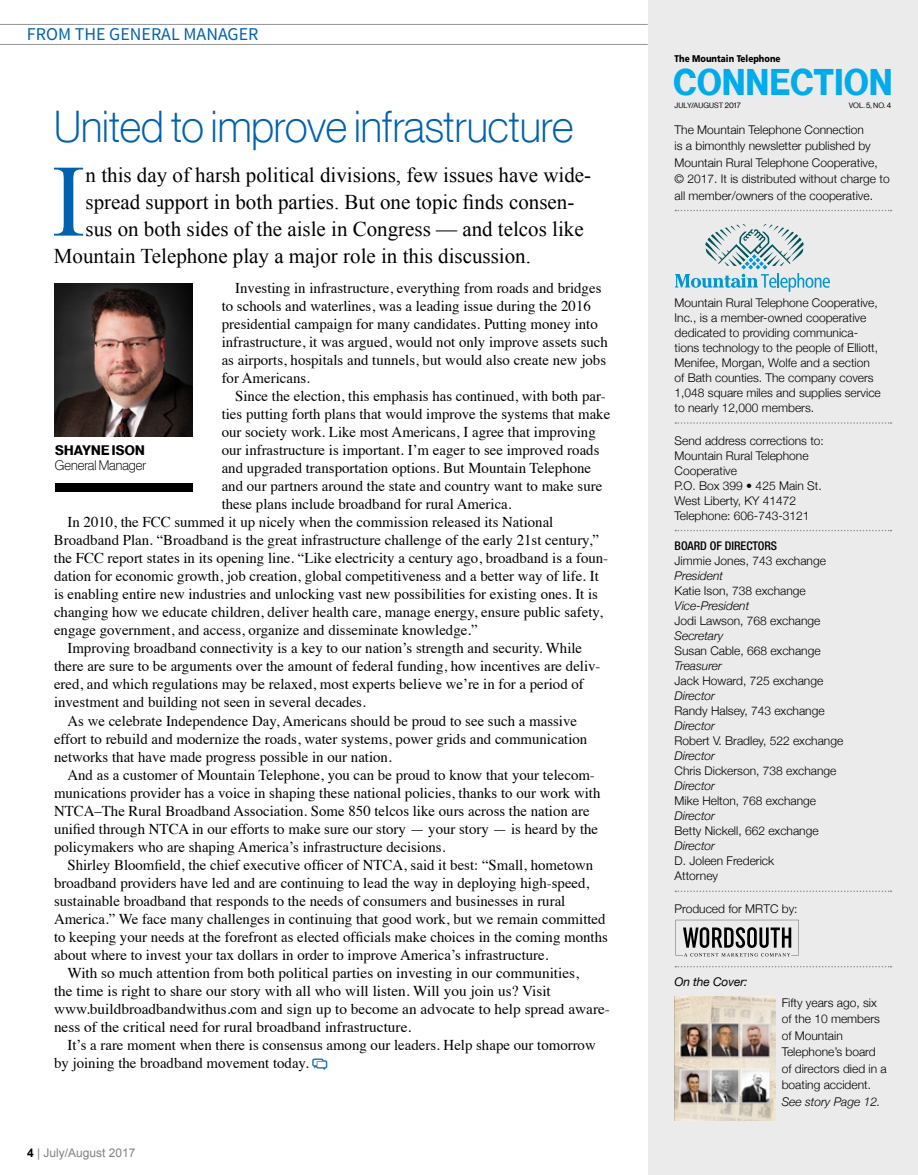
<style>
.page{position:relative;width:918px;height:1175px;background:#fff}
.page>*{position:absolute;margin:0;border:0;box-sizing:border-box;transform-origin:0 0}
.t1{font:102.6px "Times New Roman";color:#0061af}
.t2{font:43.5px "N Haas Grotesk DS Pro 35 X Lt";color:#0061af}
.t3{font:36.15px "N Haas Grotesk DS Pro 75 Bd";letter-spacing:.015em;color:#00abea;scale:.9 1}
.t4{font:21px "Times New Roman";color:#000}
.t5{font:18px "Source Sans Pro";color:#0061af}
.t6{font:15px/18px "Times";color:#000}
.t7{font:13.5px "N Haas Grotesk DS Pro 35 X Lt";color:#000}
.t8{font:13.5px "N Haas Grotesk DS Pro 75 Bd";letter-spacing:.015em;color:#000}
.t9{font:300 12px/15px "Helvetica Neue";color:#000}
.t10{font:italic 300 12px "Helvetica Neue";color:#000}
.t11{font:12px "Arial";color:#808285}
.t12{font:500 condensed 12px "Helvetica Neue";color:#000}
.t13{font:italic 12px "Helvetica Neue";letter-spacing:-.01em;color:#000}
.t14{font:900 9.75px "Frutiger";color:#000;scale:.85 1}
.t15{font:7.5px "N Haas Grotesk DS Pro 55 Rg";letter-spacing:.015em;color:#000}
.s1{font-weight:700;color:#000}
</style>
<div class="page">
<img style="left:55px;top:283px;width:138px;height:154px">
<hr style="left:0;top:44px;width:648px;height:1px;background:#939598">
<hr style="left:0;top:24px;width:648px;height:1px;background:#939598">
<div style="left:648px;top:0;width:270px;height:1174px;background:#ebebec"></div>
<svg style="left:675px;top:210px;width:216px;height:1px"></svg>
<svg style="left:675px;top:422px;width:216px;height:2px"></svg>
<svg style="left:675px;top:890px;width:216px;height:2px"></svg>
<svg style="left:675px;top:966px;width:216px;height:1px"></svg>
<div style="left:55px;top:483px;width:138px;height:9px;background:#000"></div>
<svg style="left:675px;top:224px;width:155px;height:68px"></svg>
<svg style="left:675px;top:530px;width:216px;height:1px"></svg>
<svg style="left:675px;top:919px;width:124px;height:37px"></svg>
<img style="left:675px;top:996px;width:100px;height:124px">
<p class="t5" style="left:27px;top:23px;width:233px">FROM THE GENERAL MANAGER</p>
<h2 class="t2" style="left:54px;top:103px;width:521px">United to improve infrastructure</h2>
<h1 class="t1" style="left:51px;top:132px;width:36px">I</h1>
<h3 class="t4" style="left:86px;top:160px;width:507px">n this day of harsh political divisions, few issues have wide-</h3>
<h3 class="t4" style="left:86px;top:187px;width:490px">spread support in both parties. But one topic finds consen-</h3>
<h3 class="t4" style="left:86px;top:214px;width:500px">sus on both sides of the aisle in Congress — and telcos like</h3>
<h3 class="t4" style="left:54px;top:241px;width:479px">Mountain Telephone play a major role in this discussion.</h3>
<p class="t6" style="left:222px;top:278px;width:388px;text-indent:13px">Investing in infrastructure, everything from roads and bridges to schools and waterlines, was a leading issue during the 2016 presidential campaign for many candidates. Putting money into infrastructure, it was argued, would not only improve assets such as airports, hospitals and tunnels, but would also create new jobs for Americans.</p>
<p class="t6" style="left:235px;top:386px;width:372px">Since the election, this emphasis has continued, with both par-</p>
<p class="t6" style="left:222px;top:404px;width:390px">ties putting forth plans that would improve the systems that make</p>
<p class="t6" style="left:222px;top:422px;width:376px">our society work. Like most Americans, I agree that improving</p>
<p class="t6" style="left:222px;top:440px;width:379px">our infrastructure is important. I’m eager to see improved roads</p>
<p class="t6" style="left:222px;top:458px;width:371px">and upgraded transportation options. But Mountain Telephone</p>
<p class="t6" style="left:222px;top:476px;width:382px">and our partners around the state and country want to make sure</p>
<p class="t6" style="left:222px;top:494px;width:291px">these plans include broadband for rural America.</p>
<p class="t6" style="left:67px;top:512px;width:487px">In 2010, the FCC summed it up nicely when the commission released its National</p>
<p class="t6" style="left:54px;top:530px;width:547px">Broadband Plan. “Broadband is the great infrastructure challenge of the early 21st century,”</p>
<p class="t6" style="left:54px;top:548px;width:556px">the FCC report states in its opening line. “Like electricity a century ago, broadband is a foun-</p>
<p class="t6" style="left:54px;top:566px;width:546px">dation for economic growth, job creation, global competitiveness and a better way of life. It</p>
<p class="t6" style="left:54px;top:584px;width:546px">is enabling entire new industries and unlocking vast new possibilities for existing ones. It is</p>
<p class="t6" style="left:54px;top:602px;width:550px">changing how we educate children, deliver health care, manage energy, ensure public safety,</p>
<p class="t6" style="left:54px;top:620px;width:425px">engage government, and access, organize and disseminate knowledge.”</p>
<p class="t6" style="left:67px;top:638px;width:516px">Improving broadband connectivity is a key to our nation’s strength and security. While</p>
<p class="t6" style="left:54px;top:656px;width:548px">there are sure to be arguments over the amount of federal funding, how incentives are deliv-</p>
<p class="t6" style="left:54px;top:674px;width:531px">ered, and which regulations may be relaxed, most experts believe we’re in for a period of</p>
<p class="t6" style="left:54px;top:692px;width:313px">investment and building not seen in several decades.</p>
<p class="t6" style="left:67px;top:710px;width:511px">As we celebrate Independence Day, Americans should be proud to see such a massive</p>
<p class="t6" style="left:54px;top:728px;width:535px">effort to rebuild and modernize the roads, water systems, power grids and communication</p>
<p class="t6" style="left:54px;top:746px;width:339px">networks that have made progress possible in our nation.</p>
<p class="t6" style="left:67px;top:764px;width:529px">And as a customer of Mountain Telephone, you can be proud to know that your telecom-</p>
<p class="t6" style="left:54px;top:782px;width:548px">munications provider has a voice in shaping these national policies, thanks to our work with</p>
<p class="t6" style="left:54px;top:800px;width:537px">NTCA–The Rural Broadband Association. Some 850 telcos like ours across the nation are</p>
<p class="t6" style="left:54px;top:818px;width:546px">unified through NTCA in our efforts to make sure our story — your story — is heard by the</p>
<p class="t6" style="left:54px;top:836px;width:393px">policymakers who are shaping America’s infrastructure decisions.</p>
<p class="t6" style="left:67px;top:854px;width:527px">Shirley Bloomfield, the chief executive officer of NTCA, said it best: “Small, hometown</p>
<p class="t6" style="left:54px;top:872px;width:537px">broadband providers have led and are continuing to lead the way in deploying high-speed,</p>
<p class="t6" style="left:54px;top:890px;width:513px">sustainable broadband that responds to the needs of consumers and businesses in rural</p>
<p class="t6" style="left:54px;top:908px;width:553px">America.” We face many challenges in continuing that good work, but we remain committed</p>
<p class="t6" style="left:54px;top:926px;width:555px">to keeping your needs at the forefront as elected officials make choices in the coming months</p>
<p class="t6" style="left:54px;top:944px;width:496px">about where to invest your tax dollars in order to improve America’s infrastructure.</p>
<p class="t6" style="left:68px;top:962px;width:513px">With so much attention from both political parties on investing in our communities,</p>
<p class="t6" style="left:54px;top:980px;width:498px">the time is right to share our story with all who will listen. Will you join us? Visit</p>
<p class="t6" style="left:54px;top:998px;width:558px">www.buildbroadbandwithus.com and sign up to become an advocate to help spread aware-</p>
<p class="t6" style="left:54px;top:1016px;width:359px">ness of the critical need for rural broadband infrastructure.</p>
<p class="t6" style="left:68px;top:1034px;width:530px">It’s a rare moment when there is consensus among our leaders. Help shape our tomorrow</p>
<p class="t6" style="left:54px;top:1052px;width:256px">by joining the broadband movement today.</p>
<p class="t8" style="left:55px;top:442px;width:91px">SHAYNE ISON</p>
<p class="t7" style="left:55px;top:458px;width:93px">General Manager</p>
<p class="t11" style="left:27px;top:1144px;width:110px"><span class="s1">4</span> | July/August 2017</p>
<p class="t14" style="left:675px;top:52px;width:126px">The Mountain Telephone</p>
<p class="t15" style="left:675px;top:101px;width:68px">JULY/AUGUST 2017</p>
<p class="t15" style="left:849px;top:101px;width:44px">VOL. 5, NO. 4</p>
<h3 class="t3" style="left:674px;top:61px;width:245px">CONNECTION</h3>
<p class="t9" style="left:675px;top:121px;width:217px;line-height:16.5px">The Mountain Telephone Connection<br>is a bimonthly newsletter published by Mountain Rural Telephone Cooperative, © 2017. It is distributed without charge to all member/owners of the cooperative.</p>
<p class="t9" style="left:675px;top:295px;width:208px">Mountain Rural Telephone Cooperative, Inc., is a member-owned cooperative dedicated to providing communica&shy;tions technology to the people of Elliott, Menifee, Morgan, Wolfe and a section of Bath counties. The company covers 1,048 square miles and supplies service to nearly 12,000 members.</p>
<p class="t9" style="left:675px;top:433px;width:151px">Send address corrections to:<br>Mountain Rural Telephone<br>Cooperative<br>P.O. Box 399 • 425 Main St.<br>West Liberty, KY 41472<br>Telephone: 606-743-3121</p>
<p class="t12" style="left:675px;top:539px;width:104px">BOARD OF DIRECTORS</p>
<p class="t9" style="left:675px;top:553px;width:153px">Jimmie Jones, 743 exchange</p>
<p class="t10" style="left:675px;top:569px;width:50px">President</p>
<p class="t9" style="left:675px;top:583px;width:133px">Katie Ison, 738 exchange</p>
<p class="t10" style="left:675px;top:599px;width:76px">Vice-President</p>
<p class="t9" style="left:675px;top:613px;width:147px">Jodi Lawson, 768 exchange</p>
<p class="t10" style="left:675px;top:629px;width:50px">Secretary</p>
<p class="t9" style="left:675px;top:643px;width:148px">Susan Cable, 668 exchange</p>
<p class="t10" style="left:675px;top:659px;width:49px">Treasurer</p>
<p class="t9" style="left:675px;top:673px;width:150px">Jack Howard, 725 exchange</p>
<p class="t10" style="left:675px;top:689px;width:42px">Director</p>
<p class="t9" style="left:675px;top:703px;width:152px">Randy Halsey, 743 exchange</p>
<p class="t10" style="left:675px;top:719px;width:42px">Director</p>
<p class="t9" style="left:675px;top:733px;width:170px">Robert V. Bradley, 522 exchange</p>
<p class="t10" style="left:675px;top:749px;width:42px">Director</p>
<p class="t9" style="left:675px;top:763px;width:163px">Chris Dickerson, 738 exchange</p>
<p class="t10" style="left:675px;top:779px;width:42px">Director</p>
<p class="t9" style="left:675px;top:793px;width:143px">Mike Helton, 768 exchange</p>
<p class="t10" style="left:675px;top:809px;width:42px">Director</p>
<p class="t9" style="left:675px;top:823px;width:146px">Betty Nickell, 662 exchange</p>
<p class="t10" style="left:675px;top:839px;width:42px">Director</p>
<p class="t9" style="left:675px;top:853px;width:101px">D. Joleen Frederick<br>Attorney</p>
<p class="t9" style="left:675px;top:901px;width:125px">Produced for MRTC by:</p>
<p class="t13" style="left:675px;top:975px;width:75px">On the Cover:</p>
<p class="t9" style="left:782px;top:994px;width:107px;line-height:16.5px">Fifty years ago, six of the 10 members of Mountain<br>Telephone’s board of directors died in a boating accident.</p>
<p class="t10" style="left:782px;top:1094px;width:100px">See story Page 12.</p>
</div>
